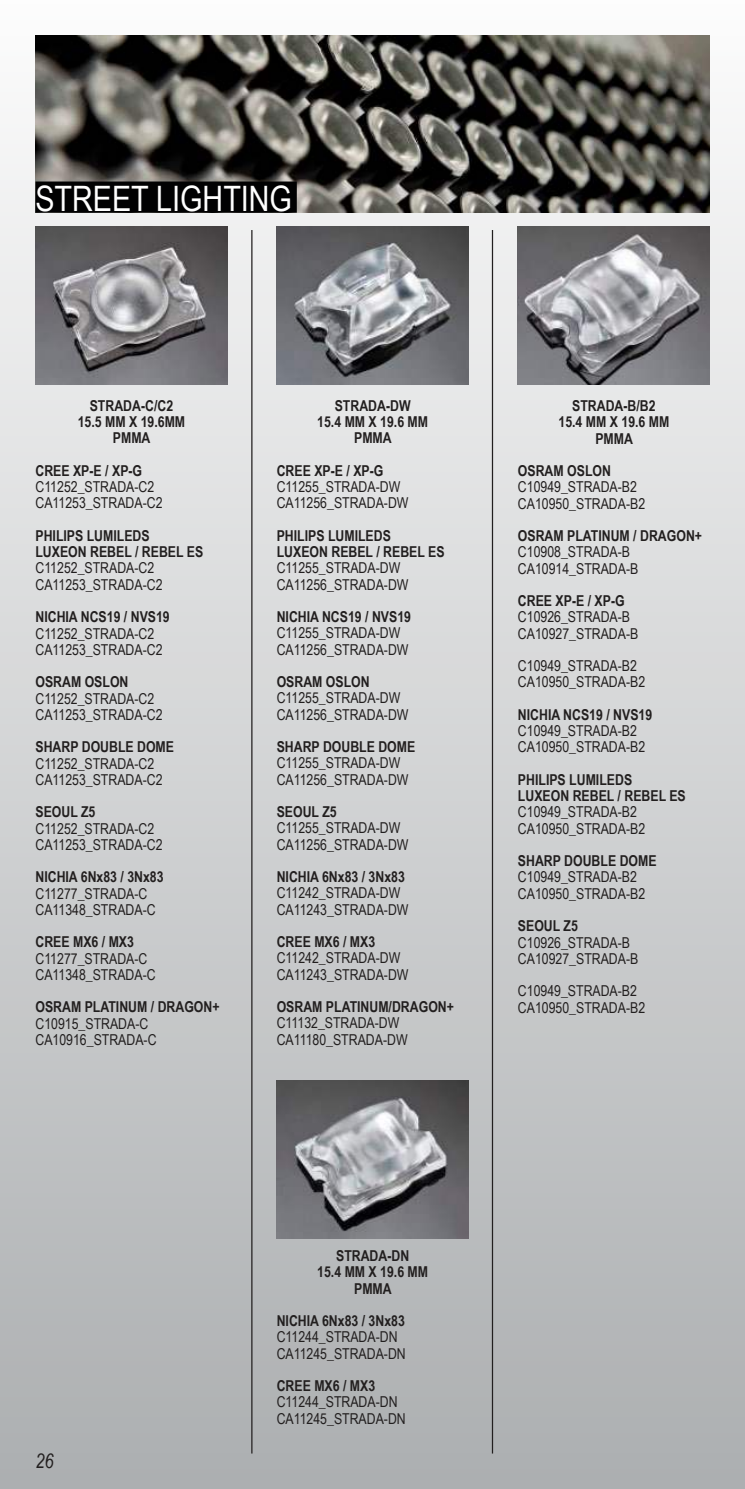
<style>
.page{position:relative;width:745px;height:1489px;background:#fff}
.page>*{position:absolute;margin:0;border:0;box-sizing:border-box;transform-origin:0 0}
.t1{font:35px "Arial Narrow";color:#fff}
.t2{font:italic 20px "Arial Narrow";color:#221f1f}
.t3{font:15px/16.2px "Arial Narrow";color:#221f1f}
.t4{font:700 15px/16.2px "Arial Narrow";color:#221f1f;text-align:center}
</style>
<div class="page">
<img style="left:0;top:35px;width:744px;height:1453px">
<img style="left:35px;top:35px;width:674px;height:178px">
<div style="left:35px;top:181px;width:261px;height:32px;background:#010102;border:3px solid #010102"></div>
<hr style="left:491px;top:230px;width:2px;height:1223px;background:#221f1f">
<hr style="left:251px;top:230px;width:1px;height:1223px;background:#221f1f">
<img style="left:35px;top:227px;width:192px;height:157px">
<img style="left:276px;top:227px;width:192px;height:157px">
<img style="left:517px;top:227px;width:192px;height:157px">
<img style="left:276px;top:1080px;width:192px;height:158px">
<h1 class="t1" style="left:35px;top:185px;width:258px">STREET LIGHTING</h1>
<p class="t4" style="left:78px;top:399px;width:109px">STRADA-C/C2<br>15.5 MM X 19.6MM<br>PMMA</p>
<p class="t4" style="left:35px;top:464px;width:108px">CREE XP-E / XP-G</p>
<p class="t3" style="left:35px;top:480px;width:128px">C11252_STRADA-C2<br>CA11253_STRADA-C2</p>
<p class="t4" style="left:35px;top:529px;width:169px;text-align:left">PHILIPS LUMILEDS<br>LUXEON REBEL / REBEL ES</p>
<p class="t3" style="left:35px;top:561px;width:128px">C11252_STRADA-C2<br>CA11253_STRADA-C2</p>
<p class="t4" style="left:35px;top:610px;width:136px">NICHIA NCS19 / NVS19</p>
<p class="t3" style="left:35px;top:626px;width:128px">C11252_STRADA-C2<br>CA11253_STRADA-C2</p>
<p class="t4" style="left:35px;top:675px;width:94px">OSRAM OSLON</p>
<p class="t3" style="left:35px;top:691px;width:128px">C11252_STRADA-C2<br>CA11253_STRADA-C2</p>
<p class="t4" style="left:35px;top:740px;width:140px">SHARP DOUBLE DOME</p>
<p class="t3" style="left:35px;top:756px;width:128px">C11252_STRADA-C2<br>CA11253_STRADA-C2</p>
<p class="t4" style="left:35px;top:805px;width:61px">SEOUL Z5</p>
<p class="t3" style="left:35px;top:821px;width:128px">C11252_STRADA-C2<br>CA11253_STRADA-C2</p>
<p class="t4" style="left:35px;top:870px;width:130px">NICHIA 6Nx83 / 3Nx83</p>
<p class="t3" style="left:35px;top:886px;width:122px">C11277_STRADA-C<br>CA11348_STRADA-C</p>
<p class="t4" style="left:35px;top:935px;width:100px">CREE MX6 / MX3</p>
<p class="t3" style="left:35px;top:951px;width:122px">C11277_STRADA-C<br>CA11348_STRADA-C</p>
<p class="t4" style="left:35px;top:1000px;width:185px">OSRAM PLATINUM / DRAGON+</p>
<p class="t3" style="left:35px;top:1016px;width:122px">C10915_STRADA-C<br>CA10916_STRADA-C</p>
<p class="t4" style="left:317px;top:399px;width:112px">STRADA-DW<br>15.4 MM X 19.6 MM<br>PMMA</p>
<p class="t4" style="left:276px;top:463px;width:108px">CREE XP-E / XP-G</p>
<p class="t3" style="left:276px;top:480px;width:133px">C11255_STRADA-DW<br>CA11256_STRADA-DW</p>
<p class="t4" style="left:276px;top:528px;width:169px;text-align:left">PHILIPS LUMILEDS<br>LUXEON REBEL / REBEL ES</p>
<p class="t3" style="left:276px;top:561px;width:133px">C11255_STRADA-DW<br>CA11256_STRADA-DW</p>
<p class="t4" style="left:276px;top:610px;width:136px">NICHIA NCS19 / NVS19</p>
<p class="t3" style="left:276px;top:626px;width:133px">C11255_STRADA-DW<br>CA11256_STRADA-DW</p>
<p class="t4" style="left:276px;top:675px;width:94px">OSRAM OSLON</p>
<p class="t3" style="left:276px;top:691px;width:133px">C11255_STRADA-DW<br>CA11256_STRADA-DW</p>
<p class="t4" style="left:276px;top:740px;width:140px">SHARP DOUBLE DOME</p>
<p class="t3" style="left:276px;top:756px;width:133px">C11255_STRADA-DW<br>CA11256_STRADA-DW</p>
<p class="t4" style="left:276px;top:805px;width:61px">SEOUL Z5</p>
<p class="t3" style="left:276px;top:821px;width:133px">C11255_STRADA-DW<br>CA11256_STRADA-DW</p>
<p class="t4" style="left:276px;top:870px;width:130px">NICHIA 6Nx83 / 3Nx83</p>
<p class="t3" style="left:276px;top:886px;width:133px">C11242_STRADA-DW<br>CA11243_STRADA-DW</p>
<p class="t4" style="left:276px;top:935px;width:100px">CREE MX6 / MX3</p>
<p class="t3" style="left:276px;top:951px;width:133px">C11242_STRADA-DW<br>CA11243_STRADA-DW</p>
<p class="t4" style="left:276px;top:1000px;width:179px">OSRAM PLATINUM/DRAGON+</p>
<p class="t3" style="left:276px;top:1016px;width:132px">C11132_STRADA-DW<br>CA11180_STRADA-DW</p>
<p class="t4" style="left:558px;top:399px;width:112px">STRADA-B/B2<br>15.4 MM X 19.6 MM<br>PMMA</p>
<p class="t4" style="left:517px;top:464px;width:94px">OSRAM OSLON</p>
<p class="t3" style="left:517px;top:480px;width:129px">C10949_STRADA-B2<br>CA10950_STRADA-B2</p>
<p class="t4" style="left:517px;top:529px;width:185px">OSRAM PLATINUM / DRAGON+</p>
<p class="t3" style="left:517px;top:545px;width:122px">C10908_STRADA-B<br>CA10914_STRADA-B</p>
<p class="t4" style="left:517px;top:594px;width:108px">CREE XP-E / XP-G</p>
<p class="t3" style="left:517px;top:610px;width:122px">C10926_STRADA-B<br>CA10927_STRADA-B</p>
<p class="t3" style="left:517px;top:659px;width:129px">C10949_STRADA-B2<br>CA10950_STRADA-B2</p>
<p class="t4" style="left:517px;top:708px;width:136px">NICHIA NCS19 / NVS19</p>
<p class="t3" style="left:517px;top:724px;width:129px">C10949_STRADA-B2<br>CA10950_STRADA-B2</p>
<p class="t4" style="left:517px;top:773px;width:169px;text-align:left">PHILIPS LUMILEDS<br>LUXEON REBEL / REBEL ES</p>
<p class="t3" style="left:517px;top:805px;width:129px">C10949_STRADA-B2<br>CA10950_STRADA-B2</p>
<p class="t4" style="left:517px;top:854px;width:140px">SHARP DOUBLE DOME</p>
<p class="t3" style="left:517px;top:870px;width:129px">C10949_STRADA-B2<br>CA10950_STRADA-B2</p>
<p class="t4" style="left:517px;top:919px;width:61px">SEOUL Z5</p>
<p class="t3" style="left:517px;top:935px;width:122px">C10926_STRADA-B<br>CA10927_STRADA-B</p>
<p class="t3" style="left:517px;top:984px;width:129px">C10949_STRADA-B2<br>CA10950_STRADA-B2</p>
<h2 class="t2" style="left:35px;top:1449px;width:20px">26</h2>
<p class="t4" style="left:317px;top:1248px;width:112px">STRADA-DN<br>15.4 MM X 19.6 MM<br>PMMA</p>
<p class="t4" style="left:276px;top:1313px;width:130px">NICHIA 6Nx83 / 3Nx83</p>
<p class="t3" style="left:276px;top:1330px;width:130px">C11244_STRADA-DN<br>CA11245_STRADA-DN</p>
<p class="t4" style="left:276px;top:1378px;width:100px">CREE MX6 / MX3</p>
<p class="t3" style="left:276px;top:1395px;width:130px">C11244_STRADA-DN<br>CA11245_STRADA-DN</p>
</div>
